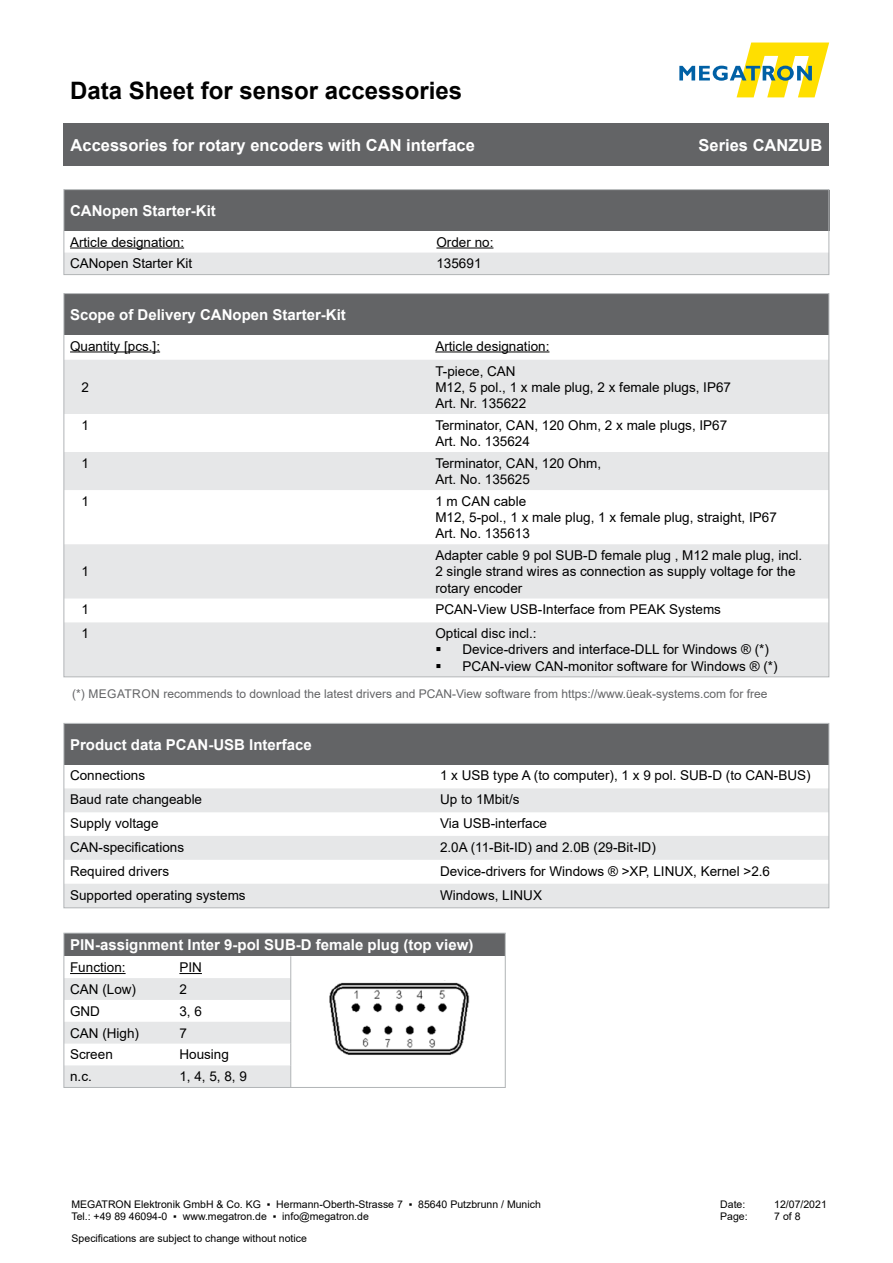
<style>
.page{position:relative;width:893px;height:1263px;background:#fff}
.page>*{position:absolute;margin:0;border:0;box-sizing:border-box;transform-origin:0 0}
.t1{font:700 24px "Arial";color:#000}
.t2{font:700 16.5px "Arial";color:#fff}
.t3{font:700 15px "Arial";color:#fff}
.t4{font:13.5px/16.2px "Arial";color:#000}
.t5{font:12px "Arial";color:#636466}
.t6{font:10.5px/12.6px "Arial";color:#000}
</style>
<div class="page">
<svg style="left:679px;top:43px;width:150px;height:54px"></svg>
<div style="left:64px;top:123px;width:765px;height:43px;background:#636466"></div>
<div style="left:64px;top:723px;width:765px;height:41px;background:#636466"></div>
<svg style="left:66px;top:788px;width:761px;height:118px;fill:#e6e7e8"></svg>
<div style="left:64px;top:723px;width:765px;height:185px;border:1px solid #b1b4b6"></div>
<div style="left:64px;top:190px;width:765px;height:41px;background:#636466"></div>
<div style="left:66px;top:253px;width:761px;height:20px;background:#e6e7e8"></div>
<hr style="left:70px;top:247px;width:114px;height:1px;background:#000">
<hr style="left:436px;top:247px;width:57px;height:1px;background:#000">
<div style="left:64px;top:189px;width:765px;height:86px;border:1px solid #b1b4b6"></div>
<div style="left:64px;top:294px;width:765px;height:41px;background:#636466"></div>
<svg style="left:66px;top:360px;width:761px;height:315px;fill:#e6e7e8"></svg>
<hr style="left:70px;top:351px;width:90px;height:1px;background:#000">
<hr style="left:435px;top:351px;width:114px;height:1px;background:#000">
<div style="left:64px;top:933px;width:441px;height:23px;background:#636466"></div>
<svg style="left:66px;top:956px;width:225px;height:130px"></svg>
<div style="left:64px;top:933px;width:441px;height:155px;border:1px solid #b1b4b6"></div>
<img style="left:330px;top:980px;width:140px;height:75px">
<svg style="left:436px;top:647px;width:4px;height:4px"></svg>
<svg style="left:436px;top:664px;width:4px;height:4px"></svg>
<h1 class="t1" style="left:70px;top:73px;width:394px">Data Sheet for sensor accessories</h1>
<p class="t2" style="left:71px;top:133px;width:406px">Accessories for rotary encoders with CAN interface</p>
<p class="t2" style="left:699px;top:134px;width:125px">Series CANZUB</p>
<p class="t3" style="left:70px;top:200px;width:147px">CANopen Starter-Kit</p>
<p class="t4" style="left:70px;top:234px;width:116px">Article designation:</p>
<p class="t4" style="left:436px;top:234px;width:59px">Order no:</p>
<p class="t4" style="left:70px;top:255px;width:124px">CANopen Starter Kit</p>
<p class="t4" style="left:436px;top:255px;width:47px">135691</p>
<p class="t3" style="left:70px;top:304px;width:277px">Scope of Delivery CANopen Starter-Kit</p>
<p class="t4" style="left:70px;top:338px;width:92px">Quantity [pcs.]:</p>
<p class="t4" style="left:435px;top:338px;width:116px">Article designation:</p>
<p class="t4" style="left:81px;top:379px;width:9px">2</p>
<p class="t4" style="left:435px;top:363px;width:297px">T-piece, CAN<br>M12, 5 pol., 1 x male plug, 2 x female plugs, IP67<br>Art. Nr. 135622</p>
<p class="t4" style="left:81px;top:417px;width:9px">1</p>
<p class="t4" style="left:435px;top:417px;width:293px">Terminator, CAN, 120 Ohm, 2 x male plugs, IP67<br>Art. No. 135624</p>
<p class="t4" style="left:81px;top:455px;width:9px">1</p>
<p class="t4" style="left:435px;top:455px;width:167px">Terminator, CAN, 120 Ohm,<br>Art. No. 135625</p>
<p class="t4" style="left:81px;top:493px;width:9px">1</p>
<p class="t4" style="left:435px;top:493px;width:343px">1 m CAN cable<br>M12, 5-pol., 1 x male plug, 1 x female plug, straight, IP67<br>Art. No. 135613</p>
<p class="t4" style="left:81px;top:563px;width:9px">1</p>
<p class="t4" style="left:435px;top:547px;width:368px">Adapter cable 9 pol SUB-D female plug , M12 male plug, incl.<br>2 single strand wires as connection as supply voltage for the rotary encoder</p>
<p class="t4" style="left:81px;top:601px;width:9px">1</p>
<p class="t4" style="left:435px;top:601px;width:287px">PCAN-View USB-Interface from PEAK Systems</p>
<p class="t4" style="left:81px;top:625px;width:9px">1</p>
<p class="t4" style="left:462px;top:625px;width:317px;text-indent:-27px">Optical disc incl.:<br>Device-drivers and interface-DLL for Windows ® (*)<br>PCAN-view CAN-monitor software for Windows ® (*)</p>
<p class="t5" style="left:72px;top:686px;width:697px">(*) Megatron recommends to download the latest drivers and PCAN-View software from https://www.üeak-systems.com for free</p>
<p class="t3" style="left:70px;top:734px;width:243px">Product data PCAN-USB Interface</p>
<p class="t4" style="left:70px;top:767px;width:77px">Connections</p>
<p class="t4" style="left:440px;top:767px;width:372px">1 x USB type A (to computer), 1 x 9 pol. SUB-D (to CAN-BUS)</p>
<p class="t4" style="left:70px;top:791px;width:134px">Baud rate changeable</p>
<p class="t4" style="left:440px;top:791px;width:81px">Up to 1Mbit/s</p>
<p class="t4" style="left:70px;top:815px;width:90px">Supply voltage</p>
<p class="t4" style="left:440px;top:815px;width:109px">Via USB-interface</p>
<p class="t4" style="left:70px;top:839px;width:116px">CAN-specifications</p>
<p class="t4" style="left:440px;top:839px;width:217px">2.0A (11-Bit-ID) and 2.0B (29-Bit-ID)</p>
<p class="t4" style="left:70px;top:863px;width:101px">Required drivers</p>
<p class="t4" style="left:440px;top:863px;width:332px">Device-drivers for Windows ® &gt;XP, LINUX, Kernel &gt;2.6</p>
<p class="t4" style="left:70px;top:887px;width:177px">Supported operating systems</p>
<p class="t4" style="left:440px;top:887px;width:104px">Windows, LINUX</p>
<p class="t3" style="left:70px;top:934px;width:405px">PIN-assignment Inter 9-pol SUB-D female plug (top view)</p>
<p class="t4" style="left:70px;top:959px;width:57px">Function:</p>
<p class="t4" style="left:179px;top:959px;width:24px">PIN</p>
<p class="t4" style="left:70px;top:981px;width:68px">CAN (Low)</p>
<p class="t4" style="left:179px;top:981px;width:9px">2</p>
<p class="t4" style="left:70px;top:1003px;width:31px">GN D</p>
<p class="t4" style="left:179px;top:1003px;width:24px">3, 6</p>
<p class="t4" style="left:70px;top:1025px;width:70px">CAN (High)</p>
<p class="t4" style="left:179px;top:1025px;width:9px">7</p>
<p class="t4" style="left:70px;top:1046px;width:44px">Screen</p>
<p class="t4" style="left:179px;top:1046px;width:51px">Housing</p>
<p class="t4" style="left:70px;top:1068px;width:23px">n.c.</p>
<p class="t4" style="left:179px;top:1068px;width:69px">1, 4, 5, 8, 9</p>
<p class="t6" style="left:71px;top:1198px;width:471px">MEGATRON Elektronik GmbH &amp; Co. KG ▪ Hermann-Oberth-Strasse 7 ▪ 85640 Putzbrunn / Munich<br>Tel.: +49 89 46094-0 ▪ www.megatron.de ▪ info@megatron.de</p>
<p class="t6" style="left:720px;top:1198px;width:27px">Date:</p>
<p class="t6" style="left:774px;top:1198px;width:54px">12/07/2021</p>
<p class="t6" style="left:720px;top:1210px;width:29px">Page:</p>
<p class="t6" style="left:774px;top:1210px;width:28px">7 of 8</p>
<p class="t6" style="left:72px;top:1232px;width:237px">Specifications are subject to change without notice</p>
</div>
